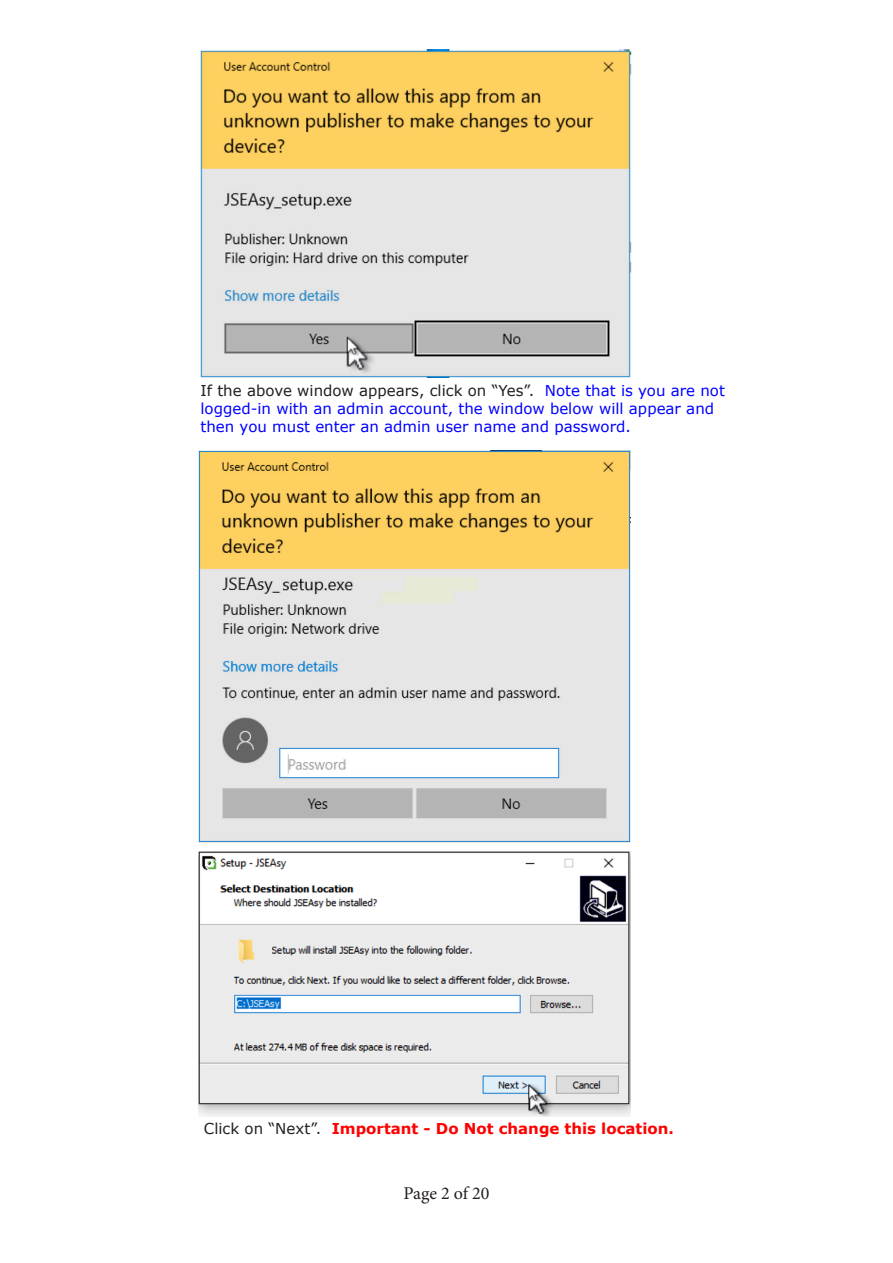
<style>
.page{position:relative;width:893px;height:1263px;background:#fff}
.page>*{position:absolute;margin:0;border:0;box-sizing:border-box;transform-origin:0 0}
.t1{font:18px "Minion Pro";letter-spacing:-.01em;color:#231f20}
.t2{font:15px/18px "Verdana";color:#00f}
.t3{font:700 15px "Verdana";color:#f00}
.s1{color:#231f20}
.s2{font-weight:400;color:#231f20}
</style>
<div class="page">
<img style="left:198px;top:851px;width:432px;height:266px">
<img style="left:200px;top:50px;width:431px;height:327px">
<img style="left:198px;top:450px;width:432px;height:393px">
<p class="t2" style="left:201px;top:381px;width:526px"><span class="s1">If the above window appears, click on “Yes”.</span> Note that is you are not logged-in with an admin account, the window below will appear and then you must enter an admin user name and password.</p>
<p class="t3" style="left:204px;top:1118px;width:471px"><span class="s2">Click on “Next”.</span> Important - Do Not change this location.</p>
<p class="t1" style="left:403px;top:1181px;width:87px">Page 2 of 20</p>
</div>
